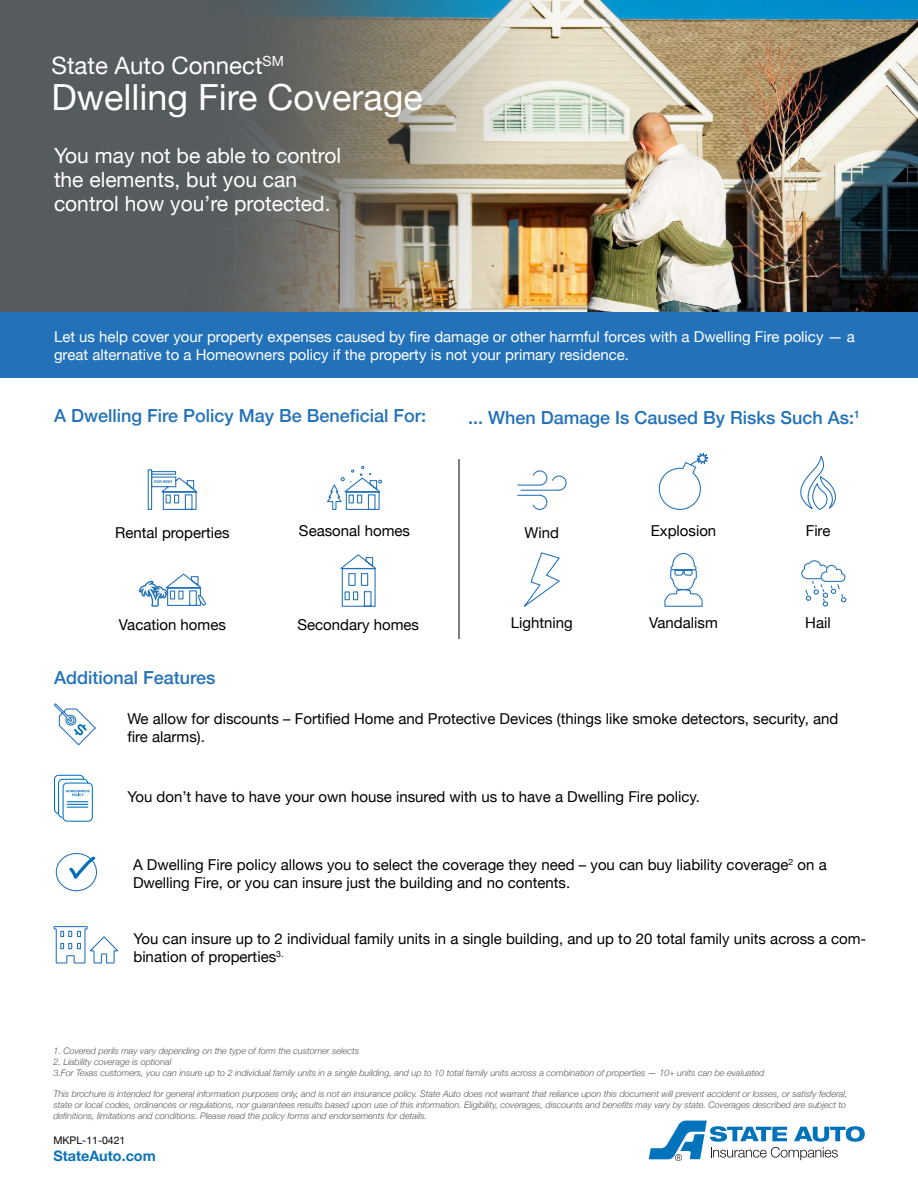
<style>
.page{position:relative;width:918px;height:1188px;background:#fff}
.page>*{position:absolute;margin:0;border:0;box-sizing:border-box;transform-origin:0 0}
.t1{font:36px "Helvetica Neue";color:#fff}
.t2{font:24px "Helvetica Neue";color:#fff}
.t3{font:21px/24px "Helvetica Neue";color:#fff}
.t4{font:500 18px "Helvetica Neue";color:#2372b9}
.t5{font:15px/18px "Helvetica Neue";color:#030203}
.t6{font:15px/18px "Helvetica Neue";color:#fff}
.t7{font:15px "Helvetica Neue";color:#000}
.t8{font:700 14.4px "Helvetica Neue";color:#0a72ba}
.t9{font:10.5px "Helvetica Neue";color:#000}
.t10{font:italic 300 9px/10.8px "Helvetica Neue";color:#54575a}
.t11{font:700 3.6px "Helvetica Neue";color:#2372b9}
</style>
<div class="page">
<div style="left:0;top:0;width:918px;height:356px;background:#565b5d"></div>
<img style="left:239px;top:0;width:679px;height:312px">
<div style="left:56px;top:853px;width:41px;height:38px;border:1px solid #2372b9;border-radius:50%"></div>
<svg style="left:69px;top:856px;width:26px;height:23px"></svg>
<svg style="left:54px;top:775px;width:39px;height:47px"></svg>
<svg style="left:54px;top:703px;width:42px;height:43px"></svg>
<div style="left:0;top:312px;width:918px;height:66px;background:#2372b9"></div>
<svg style="left:53px;top:926px;width:66px;height:38px"></svg>
<svg style="left:649px;top:1121px;width:216px;height:40px"></svg>
<svg style="left:139px;top:573px;width:67px;height:34px"></svg>
<svg style="left:340px;top:554px;width:36px;height:53px"></svg>
<svg style="left:327px;top:465px;width:55px;height:45px"></svg>
<svg style="left:147px;top:469px;width:50px;height:41px"></svg>
<svg style="left:664px;top:553px;width:39px;height:54px"></svg>
<svg style="left:800px;top:456px;width:36px;height:54px"></svg>
<svg style="left:524px;top:552px;width:36px;height:55px"></svg>
<svg style="left:658px;top:452px;width:51px;height:58px"></svg>
<svg style="left:518px;top:470px;width:49px;height:40px"></svg>
<hr style="left:459px;top:459px;width:1px;height:180px;background:#000">
<svg style="left:801px;top:560px;width:46px;height:47px"></svg>
<h2 class="t2" style="left:52px;top:48px;width:234px">State Auto Connect<sup>SM</sup></h2>
<h1 class="t1" style="left:52px;top:71px;width:373px">Dwelling Fire Coverage</h1>
<h3 class="t3" style="left:54px;top:144px;width:289px">You may not be able to control the elements, but you can control how you’re protected.</h3>
<h3 class="t6" style="left:54px;top:328px;width:802px">Let us help cover your property expenses caused by fire damage or other harmful forces with a Dwelling Fire policy — a great alternative to a Homeowners policy if the property is not your primary residence.</h3>
<h3 class="t4" style="left:54px;top:402px;width:374px">A Dwelling Fire Policy May Be Beneficial For:</h3>
<p class="t11" style="left:154px;top:479px;width:20px">FOR RENT</p>
<h3 class="t4" style="left:468px;top:403px;width:393px">... When Damage Is Caused By Risks Such As:<sup>1</sup></h3>
<h3 class="t7" style="left:115px;top:522px;width:116px">Rental properties</h3>
<h3 class="t7" style="left:299px;top:520px;width:113px">Seasonal homes</h3>
<h3 class="t7" style="left:525px;top:522px;width:36px">Wind</h3>
<h3 class="t7" style="left:651px;top:520px;width:67px">Explosion</h3>
<h3 class="t7" style="left:806px;top:520px;width:26px">Fire</h3>
<h3 class="t7" style="left:119px;top:614px;width:108px">Vacation homes</h3>
<h3 class="t7" style="left:511px;top:612px;width:63px">Lightning</h3>
<h3 class="t7" style="left:649px;top:612px;width:70px">Vandalism</h3>
<h3 class="t7" style="left:805px;top:612px;width:27px">Hail</h3>
<h3 class="t7" style="left:297px;top:614px;width:123px">Secondary homes</h3>
<h3 class="t4" style="left:54px;top:663px;width:163px">Additional Features</h3>
<h3 class="t5" style="left:127px;top:711px;width:712px">We allow for discounts – Fortified Home and Protective Devices (things like smoke detectors, security, and fire alarms).</h3>
<h3 class="t5" style="left:127px;top:788px;width:574px">You don’t have to have your own house insured with us to have a Dwelling Fire policy.</h3>
<h3 class="t5" style="left:133px;top:857px;width:695px">A Dwelling Fire policy allows you to select the coverage they need – you can buy liability coverage<sup>2</sup> on a<br>Dwelling Fire, or you can insure just the building and no contents.</h3>
<h3 class="t5" style="left:133px;top:931px;width:735px">You can insure up to 2 individual family units in a single building, and up to 20 total family units across a com&shy;bination of properties<sup>3.</sup></h3>
<p class="t10" style="left:53px;top:1045px;width:307px">1. Covered perils may vary depending on the type of form the customer selects</p>
<p class="t10" style="left:53px;top:1056px;width:712px">2. Liability coverage is optional<br>3.For Texas customers, you can insure up to 2 individual family units in a single building, and up to 10 total family units across a combination of properties — 10+ units can be evaluated</p>
<p class="t10" style="left:53px;top:1088px;width:796px">This brochure is intended for general information purposes only, and is not an insurance policy. State Auto does not warrant that reliance upon this document will prevent accident or losses, or satisfy federal, state or local codes, ordinances or regulations, nor guarantees results based upon use of this information. Eligibility, coverages, discounts and benefits may vary by state. Coverages described are subject to definitions, limitations and conditions. Please read the policy forms and endorsements for details.</p>
<p class="t9" style="left:53px;top:1132px;width:73px">MKPL-11-0421</p>
<h3 class="t8" style="left:53px;top:1144px;width:104px">StateAuto.com</h3>
</div>
